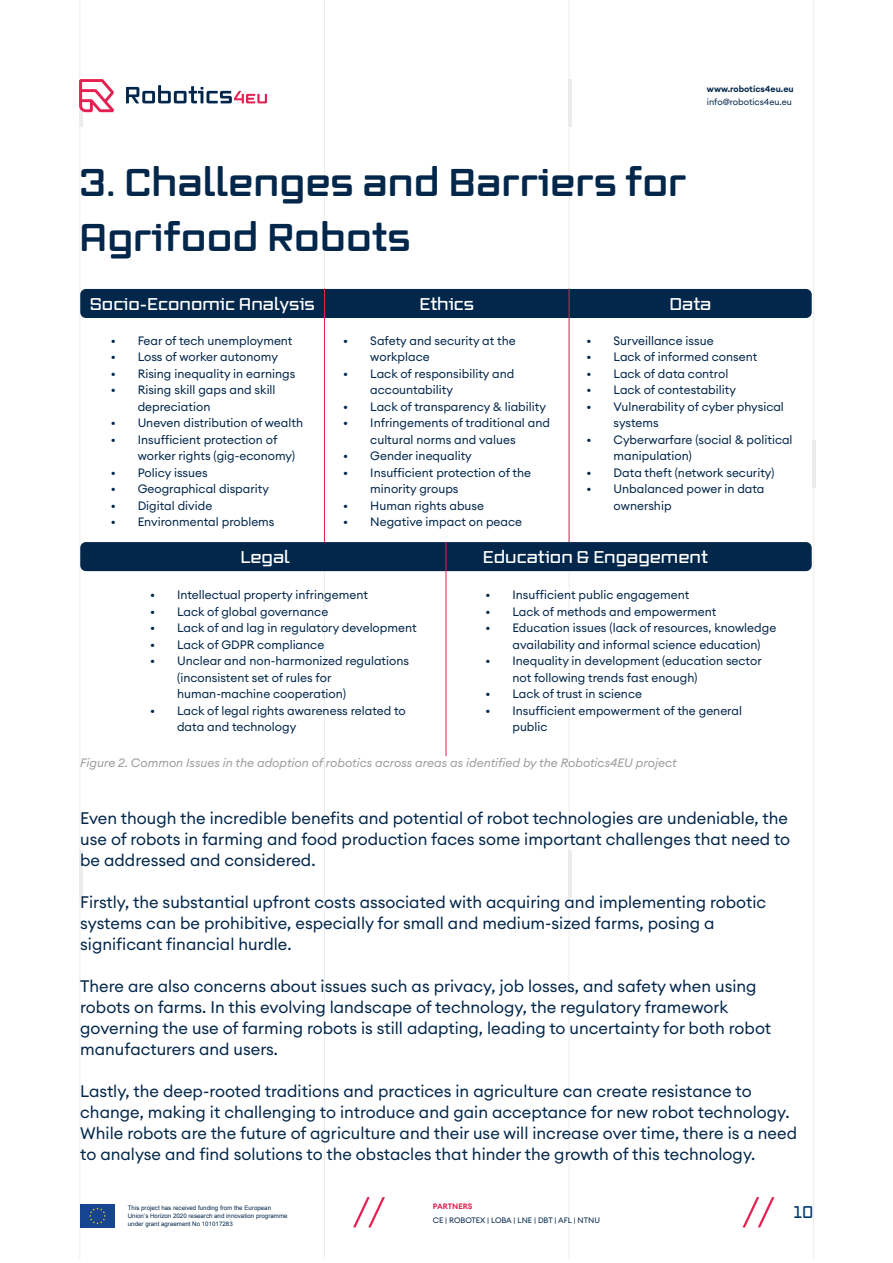
<style>
.page{position:relative;width:893px;height:1263px;background:#fff}
.page>*{position:absolute;margin:0;border:0;box-sizing:border-box;transform-origin:0 0}
.t1{font:700 37.5px/54.9px "Vox Round Wide";color:#03274b}
.t2{font:16.5px/21px "Euclid Circular A";color:#03274b}
.t3{font:600 16.5px "Vox Round Wide";color:#fff}
.t4{font:600 16.5px "Vox Round Wide";color:#003a70;scale:.9 1}
.t5{font:12px/16.5px "Euclid Circular A";color:#03274b}
.t6{font:italic 12px "Euclid Circular A";color:#9d9d9c}
.t7{font:8.85px "Euclid Circular A";color:#03274b}
.t8{font:600 8.85px "Euclid Circular A";color:#03274b}
.t9{font:7.8px "Euclid Circular A";color:#03274b}
.t10{font:600 7.8px "Euclid Circular A";color:#e52052}
.t11{font:6.15px/8.4px "Arial";color:#03274b}
</style>
<div class="page">
<hr style="left:80px;top:0;width:1px;height:1259px;background:#dadada">
<hr style="left:324px;top:0;width:1px;height:1259px;background:#dadada">
<hr style="left:569px;top:0;width:1px;height:1259px;background:#dadada">
<hr style="left:813px;top:0;width:1px;height:1259px;background:#dadada">
<hr style="left:812px;top:440px;width:3px;height:47px;background:#dadada">
<hr style="left:568px;top:851px;width:4px;height:47px;background:#ececec">
<hr style="left:79px;top:851px;width:3px;height:47px;background:#dadada">
<hr style="left:568px;top:79px;width:4px;height:47px;background:#ececec">
<hr style="left:79px;top:79px;width:3px;height:47px;background:#dadada">
<svg style="left:79px;top:79px;width:35px;height:33px"></svg>
<svg style="left:126px;top:85px;width:141px;height:18px"></svg>
<div style="left:80px;top:1204px;width:35px;height:24px;background:#17448f"></div>
<svg style="left:89px;top:1207px;width:17px;height:17px"></svg>
<svg style="left:742px;top:1197px;width:32px;height:30px"></svg>
<svg style="left:353px;top:1197px;width:32px;height:30px"></svg>
<div style="left:80px;top:289px;width:732px;height:29px;background:#03274b;border-radius:6px"></div>
<div style="left:80px;top:542px;width:732px;height:29px;background:#03274b;border-radius:6px"></div>
<hr style="left:324px;top:289px;width:1px;height:253px;background:#e52052">
<hr style="left:569px;top:289px;width:1px;height:253px;background:#e52052">
<hr style="left:446px;top:542px;width:1px;height:214px;background:#e52052">
<p class="t8" style="left:707px;top:83px;width:88px">www.robotics4eu.eu</p>
<p class="t7" style="left:707px;top:96px;width:86px">info@robotics4eu.eu</p>
<h1 class="t1" style="left:79px;top:155px;width:609px">3. Challenges and Barriers for<br>Agrifood Robots</h1>
<h2 class="t3" style="left:90px;top:293px;width:227px">Socio-Economic Analysis</h2>
<p class="t5" style="left:111px;top:332px;width:183px">• Fear of tech unemployment</p>
<p class="t5" style="left:111px;top:348px;width:169px">• Loss of worker autonomy</p>
<p class="t5" style="left:111px;top:365px;width:186px">• Rising inequality in earnings</p>
<p class="t5" style="left:138px;top:381px;width:139px;text-indent:-27px">• Rising skill gaps and skill depreciation</p>
<p class="t5" style="left:111px;top:414px;width:194px">• Uneven distribution of wealth</p>
<p class="t5" style="left:138px;top:431px;width:159px;text-indent:-27px">• Insufficient protection of worker rights (gig-economy)</p>
<p class="t5" style="left:111px;top:464px;width:98px">• Policy issues</p>
<p class="t5" style="left:111px;top:480px;width:160px">• Geographical disparity</p>
<p class="t5" style="left:111px;top:497px;width:103px">• Digital divide</p>
<p class="t5" style="left:111px;top:513px;width:165px">• Environmental problems</p>
<h2 class="t3" style="left:419px;top:293px;width:56px">Ethics</h2>
<h2 class="t3" style="left:669px;top:293px;width:44px">Data</h2>
<p class="t5" style="left:370px;top:332px;width:147px;text-indent:-27px">• Safety and security at the workplace</p>
<p class="t5" style="left:370px;top:365px;width:145px;text-indent:-27px">• Lack of responsibility and accountability</p>
<p class="t5" style="left:343px;top:398px;width:204px">• Lack of transparency &amp; liability</p>
<p class="t5" style="left:370px;top:414px;width:181px;text-indent:-27px">• Infringements of traditional and cultural norms and values</p>
<p class="t5" style="left:343px;top:447px;width:130px">• Gender inequality</p>
<p class="t5" style="left:370px;top:464px;width:162px;text-indent:-27px">• Insufficient protection of the minority groups</p>
<p class="t5" style="left:343px;top:497px;width:142px">• Human rights abuse</p>
<p class="t5" style="left:343px;top:513px;width:180px">• Negative impact on peace</p>
<p class="t5" style="left:587px;top:332px;width:128px">• Surveillance issue</p>
<p class="t5" style="left:587px;top:348px;width:172px">• Lack of informed consent</p>
<p class="t5" style="left:587px;top:365px;width:143px">• Lack of data control</p>
<p class="t5" style="left:587px;top:381px;width:151px">• Lack of contestability</p>
<p class="t5" style="left:614px;top:398px;width:172px;text-indent:-27px">• Vulnerability of cyber physical systems</p>
<p class="t5" style="left:614px;top:431px;width:180px;text-indent:-27px">• Cyberwarfare (social &amp; political manipulation)</p>
<p class="t5" style="left:587px;top:464px;width:189px">• Data theft (network security)</p>
<p class="t5" style="left:614px;top:480px;width:152px;text-indent:-27px">• Unbalanced power in data ownership</p>
<h2 class="t3" style="left:240px;top:546px;width:51px">Legal</h2>
<h2 class="t3" style="left:483px;top:546px;width:226px">Education &amp; Engagement</h2>
<p class="t5" style="left:150px;top:587px;width:219px">• Intellectual property infringement</p>
<p class="t5" style="left:150px;top:603px;width:180px">• Lack of global governance</p>
<p class="t5" style="left:150px;top:620px;width:268px">• Lack of and lag in regulatory development</p>
<p class="t5" style="left:150px;top:636px;width:176px">• Lack of GDPR compliance</p>
<p class="t5" style="left:177px;top:653px;width:234px;text-indent:-27px">• Unclear and non-harmonized regulations (inconsistent set of rules for human-machine cooperation)</p>
<p class="t5" style="left:177px;top:702px;width:230px;text-indent:-27px">• Lack of legal rights awareness related to data and technology</p>
<p class="t5" style="left:485px;top:587px;width:205px">• Insufficient public engagement</p>
<p class="t5" style="left:485px;top:603px;width:232px">• Lack of methods and empowerment</p>
<p class="t5" style="left:512px;top:620px;width:265px;text-indent:-27px">• Education issues (lack of resources, knowledge availability and informal science education)</p>
<p class="t5" style="left:512px;top:653px;width:251px;text-indent:-27px">• Inequality in development (education sector not following trends fast enough)</p>
<p class="t5" style="left:485px;top:686px;width:158px">• Lack of trust in science</p>
<p class="t5" style="left:512px;top:702px;width:231px;text-indent:-27px">• Insufficient empowerment of the general public</p>
<p class="t6" style="left:80px;top:755px;width:598px">Figure 2. Common Issues in the adoption of robotics across areas as identified by the Robotics4EU project</p>
<h2 class="t2" style="left:80px;top:808px;width:711px">Even though the incredible benefits and potential of robot technologies are undeniable, the use of robots in farming and food production faces some important challenges that need to be addressed and considered.</h2>
<h2 class="t2" style="left:80px;top:892px;width:687px">Firstly, the substantial upfront costs associated with acquiring and implementing robotic systems can be prohibitive, especially for small and medium-sized farms, posing a significant financial hurdle.</h2>
<p class="t2" style="left:80px;top:976px;width:692px">There are also concerns about issues such as privacy, job losses, and safety when using robots on farms. In this evolving landscape of technology, the regulatory framework governing the use of farming robots is still adapting, leading to uncertainty for both robot manufacturers and users.</p>
<p class="t2" style="left:80px;top:1081px;width:718px">Lastly, the deep-rooted traditions and practices in agriculture can create resistance to change, making it challenging to introduce and gain acceptance for new robot technology.<br>While robots are the future of agriculture and their use will increase over time, there is a need to analyse and find solutions to the obstacles that hinder the growth of this technology.</p>
<p class="t11" style="left:128px;top:1203px;width:161px">This project has received funding from the European<br>Union’s Horizon 2020 research and innovation programme under grant agreement No 101017283</p>
<p class="t10" style="left:433px;top:1201px;width:41px">PARTNERS</p>
<p class="t9" style="left:433px;top:1215px;width:169px">CE | ROBOTEX | LOBA | LNE | DBT | AFL | NTNU</p>
<h2 class="t4" style="left:794px;top:1200px;width:23px">10</h2>
</div>
